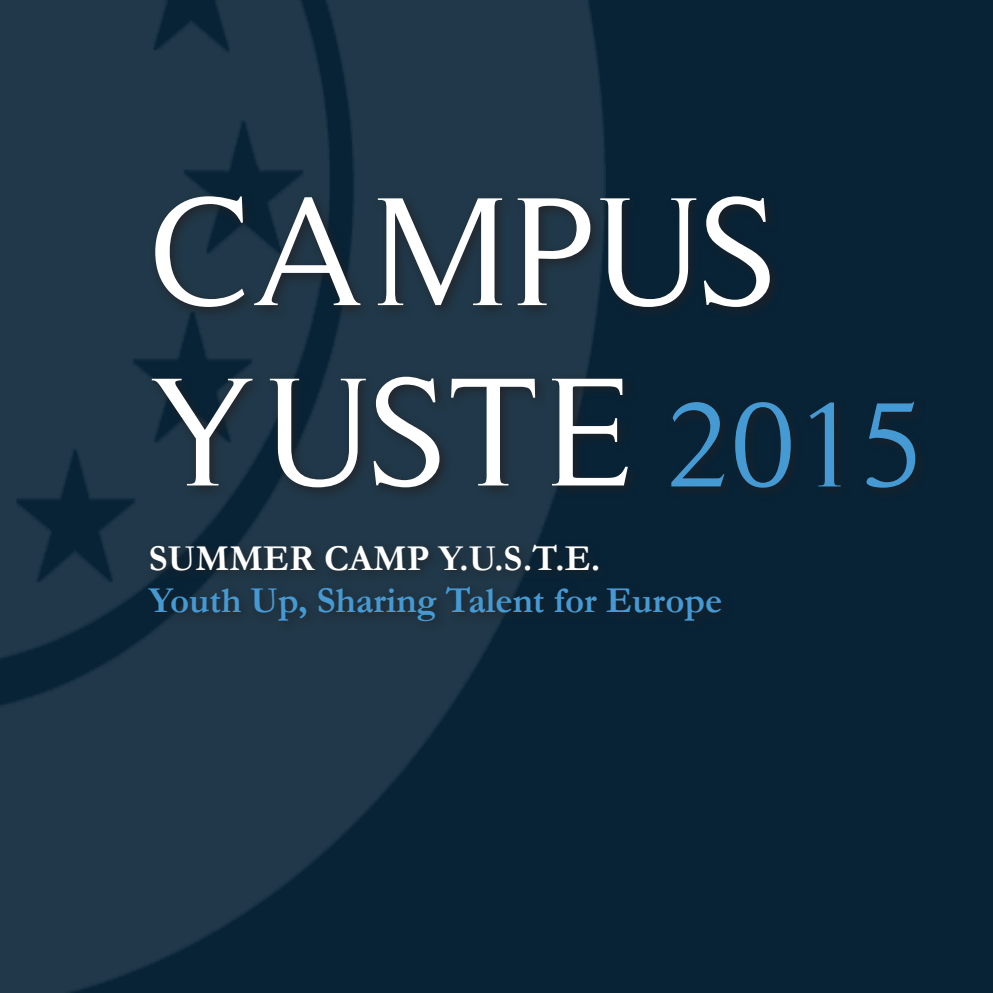
<style>
.page{position:relative;width:993px;height:993px;background:#fff}
.page>*{position:absolute;margin:0;border:0;box-sizing:border-box;transform-origin:0 0}
.t1{font:157.5px/180.2px "Roman Serif";color:#fff}
.t2{font:700 36.75px "Garamond";color:#469ad4}
.t3{font:700 36.75px "Garamond";color:#fff}
.s1{font-size:122.5px;color:#469ad4}
</style>
<div class="page">
<div style="left:0;top:0;width:992px;height:992px;background:#082336"></div>
<img style="left:0;top:0;width:605px;height:992px">
<div style="left:149px;top:191px;width:633px;height:129px;background:#231f20;opacity:.75"></div>
<div style="left:146px;top:371px;width:494px;height:129px;background:#231f20;opacity:.75"></div>
<div style="left:144px;top:540px;width:589px;height:93px;background:#231f20;opacity:.75"></div>
<h1 class="t1" style="left:149px;top:160px;width:776px">CAMPUS<br>YUSTE <span class="s1">2015</span></h1>
<p class="t3" style="left:149px;top:533px;width:453px">SUMMER CAMP Y.U.S.T.E.</p>
<p class="t2" style="left:149px;top:575px;width:574px">Youth Up, Sharing Talent for Europe</p>
</div>
